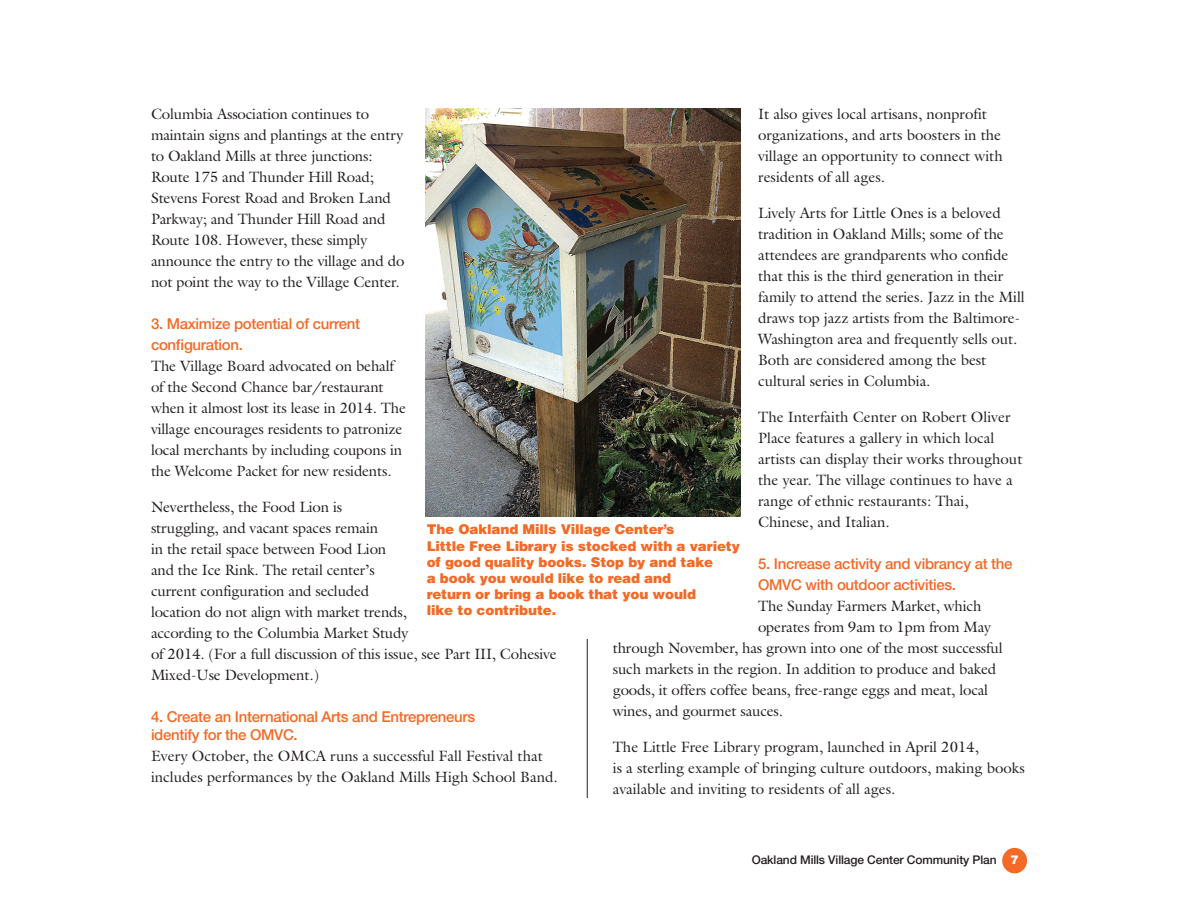
<style>
.page{position:relative;width:1188px;height:918px;background:#fff}
.page>*{position:absolute;margin:0;border:0;box-sizing:border-box;transform-origin:0 0}
.t1{font:15px/21px "Galliard";letter-spacing:-.01em;color:#231f20}
.t2{font:500 15px/21px "Helvetica Neue";letter-spacing:-.02em;color:#f36a26}
.t3{font:900 13.5px/16.2px "Helvetica";letter-spacing:-.01em;color:#f36a26}
.t4{font:500 12px "Helvetica Neue";letter-spacing:-.01em;color:#231f20}
.s1{font-family:"Helvetica";font-weight:900;color:#fff}
</style>
<div class="page">
<div style="left:1002px;top:848px;width:25px;height:25px;background:#f36a26;border-radius:50%"></div>
<img style="left:426px;top:108px;width:314px;height:408px">
<hr style="left:587px;top:639px;width:1px;height:159px;background:#231f20">
<p class="t1" style="left:151px;top:103px;width:255px">Columbia Association continues to maintain signs and plantings at the entry to Oakland Mills at three junctions:<br>Route 175 and Thunder Hill Road; Stevens Forest Road and Broken Land Parkway; and Thunder Hill Road and Route 108. However, these simply announce the entry to the village and do not point the way to the Village Center.</p>
<p class="t2" style="left:151px;top:312px;width:211px">3. Maximize potential of current configuration.</p>
<p class="t1" style="left:151px;top:355px;width:256px">The Village Board advocated on behalf of the Second Chance bar/restaurant when it almost lost its lease in 2014. The village encourages residents to patronize local merchants by including coupons in the Welcome Packet for new residents.</p>
<p class="t1" style="left:151px;top:496px;width:407px">Nevertheless, the Food Lion is<br>struggling, and vacant spaces remain<br>in the retail space between Food Lion<br>and the Ice Rink. The retail center’s<br>current configuration and secluded<br>location do not align with market trends,<br>according to the Columbia Market Study<br>of 2014. (For a full discussion of this issue, see Part III, Cohesive Mixed-Use Development.)</p>
<p class="t2" style="left:151px;top:707px;width:326px;line-height:18px">4. Create an International Arts and Entrepreneurs identify for the OMVC.</p>
<p class="t1" style="left:151px;top:745px;width:408px">Every October, the OMCA runs a successful Fall Festival that includes performances by the Oakland Mills High School Band.</p>
<p class="t1" style="left:758px;top:103px;width:246px">It also gives local artisans, nonprofit organizations, and arts boosters in the village an opportunity to connect with residents of all ages.</p>
<p class="t1" style="left:758px;top:202px;width:268px">Lively Arts for Little Ones is a beloved tradition in Oakland Mills; some of the attendees are grandparents who confide that this is the third generation in their family to attend the series. Jazz in the Mill draws top jazz artists from the Baltimore-Washington area and frequently sells out.<br>Both are considered among the best cultural series in Columbia.</p>
<p class="t1" style="left:758px;top:406px;width:266px">The Interfaith Center on Robert Oliver Place features a gallery in which local artists can display their works throughout the year. The village continues to have a range of ethnic restaurants: Thai, Chinese, and Italian.</p>
<p class="t2" style="left:758px;top:552px;width:256px">5. Increase activity and vibrancy at the<br>OMVC with outdoor activities.</p>
<p class="t1" style="left:758px;top:595px;width:225px">The Sunday Farmers Market, which</p>
<p class="t1" style="left:758px;top:616px;width:235px">operates from 9am to 1pm from May</p>
<p class="t1" style="left:613px;top:637px;width:391px">through November, has grown into one of the most successful</p>
<p class="t1" style="left:613px;top:658px;width:385px">such markets in the region. In addition to produce and baked</p>
<p class="t1" style="left:613px;top:679px;width:377px">goods, it offers coffee beans, free-range eggs and meat, local</p>
<p class="t1" style="left:613px;top:700px;width:172px">wines, and gourmet sauces.</p>
<p class="t1" style="left:613px;top:736px;width:413px">The Little Free Library program, launched in April 2014,<br>is a sterling example of bringing culture outdoors, making books available and inviting to residents of all ages.</p>
<p class="t3" style="left:427px;top:523px;width:315px">The Oakland Mills Village Center’s<br>Little Free Library is stocked with a variety of good quality books. Stop by and take<br>a book you would like to read and<br>return or bring a book that you would<br>like to contribute.</p>
<p class="t4" style="left:752px;top:850px;width:268px">Oakland Mills Village Center Community Plan <span class="s1">7</span></p>
</div>
